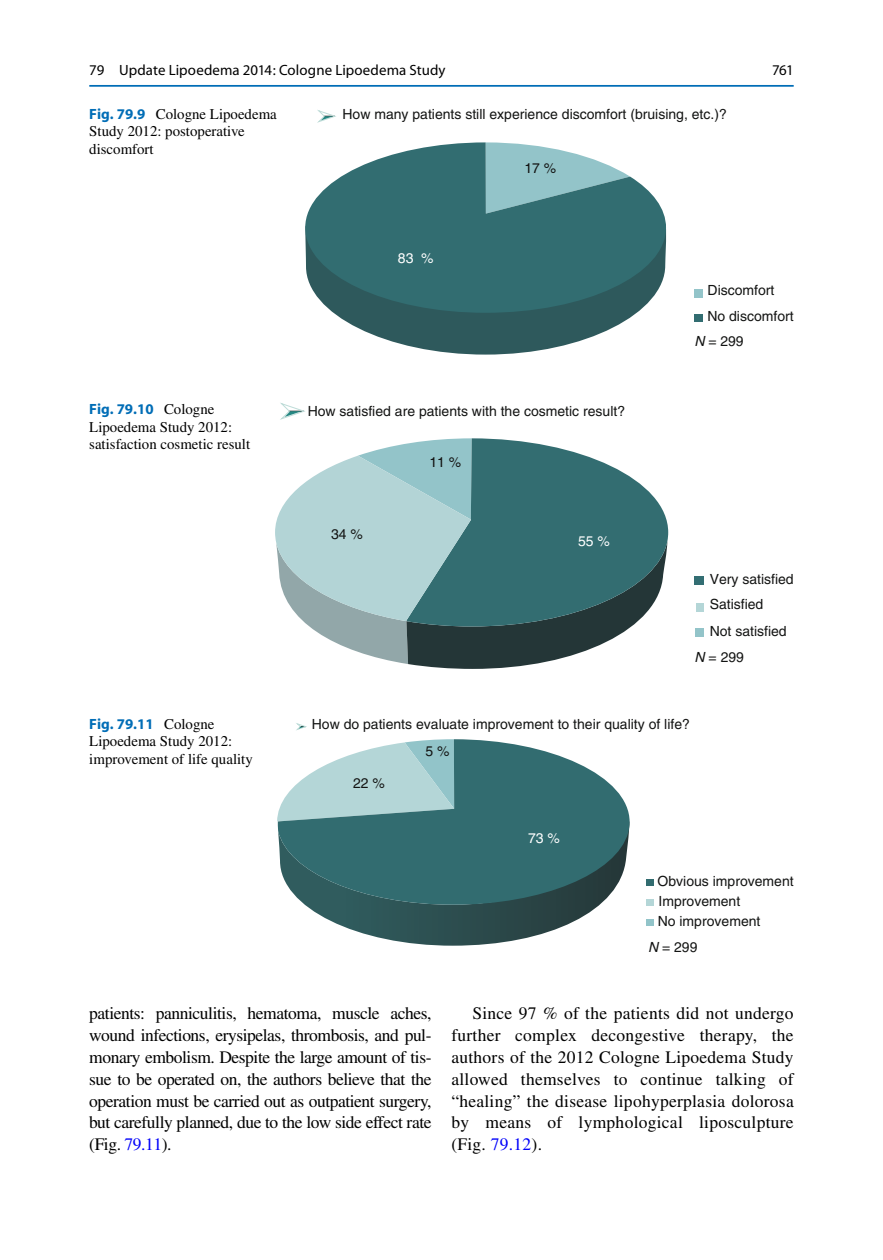
<style>
.page{position:relative;width:883px;height:1260px;background:#fff}
.page>*{position:absolute;margin:0;border:0;box-sizing:border-box;transform-origin:0 0}
.t1{font:17.5px/21.9px "Whnfvg Times";letter-spacing:-.005em;color:#000;text-align:justify}
.t2{font:14.88px/17.5px "Whnfvg Times";color:#000}
.t3{font:14.88px "Sgtypr Myriad";letter-spacing:.005em;color:#000}
.t4{font:700 14.88px "Xfkqrp Myriad";color:#006db6}
.t5{font:14px/20.1px "Hxhpht Helvetica";color:#131413}
.t6{font:14px "Hxhpht Helvetica";color:#fff}
.s1{font-family:"Xfkqrp Myriad";font-weight:700;color:#006db6}
.s2{font-family:"Whnfvg Times";font-weight:400;color:#000}
.s3{font-family:"Qlnpmb Helvetica";font-style:italic}
.s4{color:#0000fa}
</style>
<div class="page">
<svg style="left:334px;top:229px;width:333px;height:126px;fill:#2e595c"></svg>
<svg style="left:305px;top:142px;width:361px;height:171px;background:#548589"></svg>
<div style="left:694px;top:289px;width:9px;height:9px;background:#93c4c9"></div>
<div style="left:695px;top:315px;width:8px;height:7px;background:#326d71"></div>
<svg style="left:317px;top:110px;width:19px;height:13px"></svg>
<svg style="left:275px;top:438px;width:392px;height:231px"></svg>
<div style="left:694px;top:576px;width:10px;height:9px;background:#336e73"></div>
<div style="left:696px;top:603px;width:8px;height:9px;background:#b4d6d7"></div>
<div style="left:695px;top:628px;width:9px;height:9px;background:#93c4c9"></div>
<svg style="left:280px;top:402px;width:25px;height:18px"></svg>
<svg style="left:277px;top:815px;width:323px;height:131px"></svg>
<svg style="left:278px;top:739px;width:352px;height:166px;background:#618e91"></svg>
<div style="left:647px;top:879px;width:7px;height:7px;background:#326c70"></div>
<div style="left:647px;top:899px;width:7px;height:7px;background:#b4d6d7"></div>
<div style="left:647px;top:919px;width:7px;height:7px;background:#92c4c9"></div>
<svg style="left:296px;top:723px;width:11px;height:8px"></svg>
<hr style="left:89px;top:85px;width:705px;height:2px;background:#006db6">
<p class="t3" style="left:89px;top:64px;width:358px">79 Update Lipoedema 2014: Cologne Lipoedema Study</p>
<p class="t2" style="left:89px;top:106px;width:189px"><span class="s1">Fig. 79.9</span> Cologne Lipoedema<br>Study 2012: postoperative discomfort</p>
<p class="t5" style="left:343px;top:105px;width:386px">How many patients still experience discomfort (bruising, etc.)?</p>
<p class="t6" style="left:398px;top:253px;width:37px">83 %</p>
<p class="t5" style="left:524px;top:159px;width:33px">17 %</p>
<p class="t3" style="left:772px;top:64px;width:23px">761</p>
<p class="t5" style="left:708px;top:282px;width:68px">Discomfort</p>
<p class="t4" style="left:89px;top:404px;width:127px">Fig. 79.10 <span class="s2">Cologne</span></p>
<p class="t2" style="left:89px;top:419px;width:162px">Lipoedema Study 2012: satisfaction cosmetic result</p>
<p class="t4" style="left:89px;top:718px;width:127px">Fig. 79.11 <span class="s2">Cologne</span></p>
<p class="t2" style="left:89px;top:734px;width:165px">Lipoedema Study 2012: improvement of life quality</p>
<p class="t5" style="left:308px;top:402px;width:319px">How satisfied are patients with the cosmetic result?</p>
<p class="t5" style="left:331px;top:526px;width:33px">34 %</p>
<p class="t5" style="left:429px;top:454px;width:33px">11 %</p>
<p class="t6" style="left:578px;top:536px;width:33px">55 %</p>
<p class="t5" style="left:694px;top:305px;width:101px;line-height:25.4px;text-indent:13px">No discomfort<br><span class="s3">N</span> = 299</p>
<p class="t5" style="left:710px;top:571px;width:86px">Very satisfied</p>
<p class="t5" style="left:710px;top:596px;width:55px">Satisfied</p>
<p class="t5" style="left:710px;top:622px;width:79px">Not satisfied</p>
<p class="t5" style="left:695px;top:648px;width:51px"><span class="s3">N</span> = 299</p>
<p class="t5" style="left:312px;top:715px;width:380px">How do patients evaluate improvement to their quality of life?</p>
<p class="t5" style="left:353px;top:774px;width:33px">22 %</p>
<p class="t5" style="left:425px;top:743px;width:26px">5 %</p>
<p class="t6" style="left:528px;top:833px;width:33px">73 %</p>
<p class="t5" style="left:658px;top:872px;width:138px">Obvious improvement<br>Improvement<br>No improvement</p>
<p class="t5" style="left:648px;top:939px;width:51px"><span class="s3">N</span> = 299</p>
<p class="t1" style="left:89px;top:1004px;width:344px">patients: panniculitis, hematoma, muscle aches, wound infections, erysipelas, thrombosis, and pul&shy;monary embolism. Despite the large amount of tis&shy;sue to be operated on, the authors believe that the operation must be carried out as outpatient surgery, but carefully planned, due to the low side effect rate (Fig. <span class="s4">79.11</span> ).</p>
<p class="t1" style="left:451px;top:1004px;width:344px;text-indent:21px">Since 97 % of the patients did not undergo further complex decongestive therapy, the authors of the 2012 Cologne Lipoedema Study allowed themselves to continue talking of “healing” the disease lipohyperplasia dolorosa by means of lymphological liposculpture (Fig. <span class="s4">79.12</span> ).</p>
</div>
